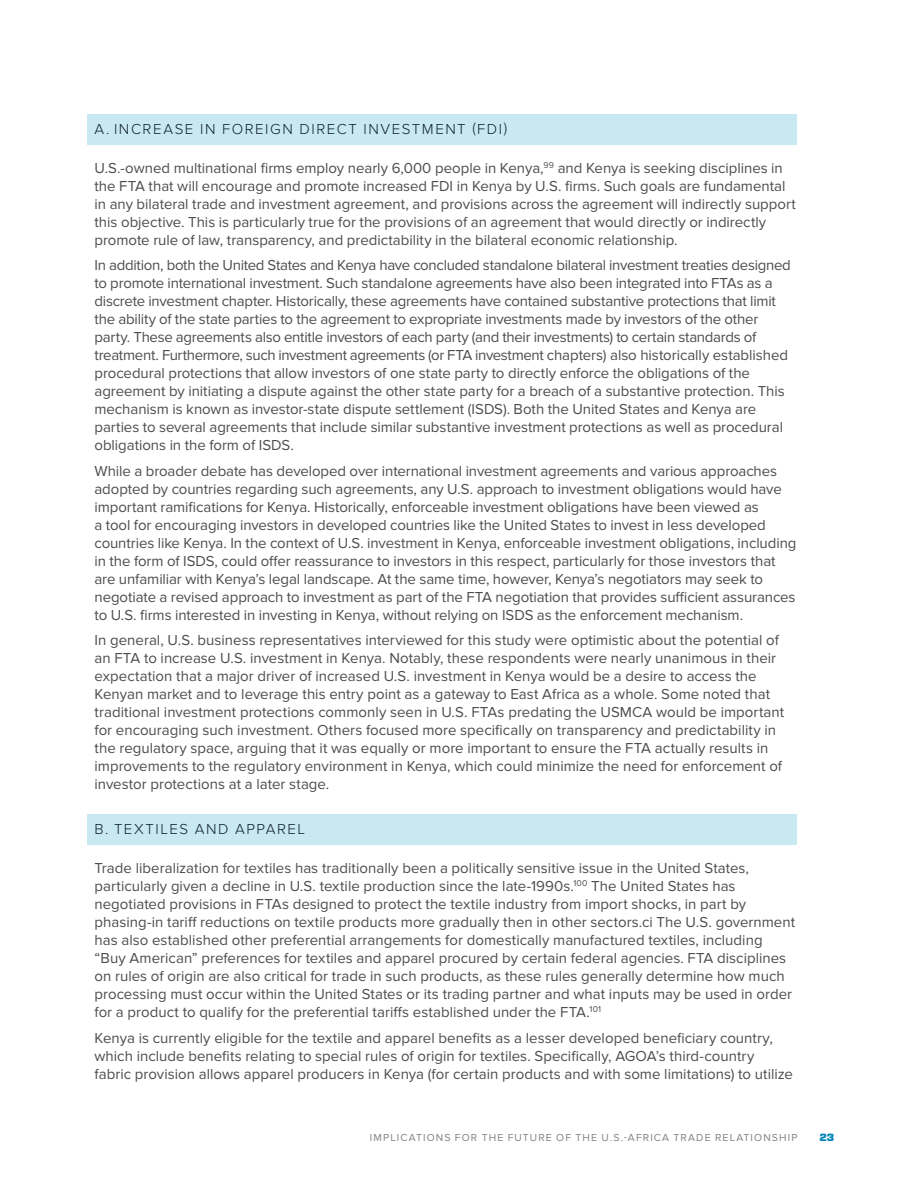
<style>
.page{position:relative;width:918px;height:1188px;background:#fff}
.page>*{position:absolute;margin:0;border:0;box-sizing:border-box;transform-origin:0 0}
.t1{font:15px/18px "Proxima Nova";color:#4d4d4f}
.t2{font:300 15px "Proxima Nova";letter-spacing:.105em;color:#10212a}
.t3{font:10.5px "Proxima Nova";letter-spacing:.105em;color:#808285}
.t4{font:900 10.5px "Forza";color:#0687b9}
</style>
<div class="page">
<div style="left:87px;top:114px;width:709px;height:30px;background:#c8e9f1"></div>
<div style="left:87px;top:814px;width:709px;height:31px;background:#c8e9f1"></div>
<p class="t2" style="left:94px;top:120px;width:414px">A. INCREASE IN FOREIGN DIRECT INVESTMENT (FDI)</p>
<p class="t1" style="left:94px;top:159px;width:703px">U.S.-owned multinational firms employ nearly 6,000 people in Kenya,<sup>99</sup> and Kenya is seeking disciplines in the FTA that will encourage and promote increased FDI in Kenya by U.S. firms. Such goals are fundamental in any bilateral trade and investment agreement, and provisions across the agreement will indirectly support this objective. This is particularly true for the provisions of an agreement that would directly or indirectly promote rule of law, transparency, and predictability in the bilateral economic relationship.</p>
<p class="t1" style="left:95px;top:256px;width:698px">In addition, both the United States and Kenya have concluded standalone bilateral investment treaties designed to promote international investment. Such standalone agreements have also been integrated into FTAs as a discrete investment chapter. Historically, these agreements have contained substantive protections that limit the ability of the state parties to the agreement to expropriate investments made by investors of the other party. These agreements also entitle investors of each party (and their investments) to certain standards of treatment. Furthermore, such investment agreements (or FTA investment chapters) also historically established procedural protections that allow investors of one state party to directly enforce the obligations of the agreement by initiating a dispute against the other state party for a breach of a substantive protection. This mechanism is known as investor-state dispute settlement (ISDS). Both the United States and Kenya are parties to several agreements that include similar substantive investment protections as well as procedural obligations in the form of ISDS.</p>
<p class="t1" style="left:95px;top:462px;width:703px">While a broader debate has developed over international investment agreements and various approaches adopted by countries regarding such agreements, any U.S. approach to investment obligations would have important ramifications for Kenya. Historically, enforceable investment obligations have been viewed as<br>a tool for encouraging investors in developed countries like the United States to invest in less developed countries like Kenya. In the context of U.S. investment in Kenya, enforceable investment obligations, including in the form of ISDS, could offer reassurance to investors in this respect, particularly for those investors that are unfamiliar with Kenya’s legal landscape. At the same time, however, Kenya’s negotiators may seek to negotiate a revised approach to investment as part of the FTA negotiation that provides sufficient assurances to U.S. firms interested in investing in Kenya, without relying on ISDS as the enforcement mechanism.</p>
<p class="t1" style="left:95px;top:631px;width:691px">In general, U.S. business representatives interviewed for this study were optimistic about the potential of an FTA to increase U.S. investment in Kenya. Notably, these respondents were nearly unanimous in their expectation that a major driver of increased U.S. investment in Kenya would be a desire to access the Kenyan market and to leverage this entry point as a gateway to East Africa as a whole. Some noted that traditional investment protections commonly seen in U.S. FTAs predating the USMCA would be important for encouraging such investment. Others focused more specifically on transparency and predictability in the regulatory space, arguing that it was equally or more important to ensure the FTA actually results in improvements to the regulatory environment in Kenya, which could minimize the need for enforcement of investor protections at a later stage.</p>
<p class="t2" style="left:95px;top:820px;width:212px">B. TEXTILES AND APPAREL</p>
<p class="t1" style="left:95px;top:859px;width:702px">Trade liberalization for textiles has traditionally been a politically sensitive issue in the United States, particularly given a decline in U.S. textile production since the late-1990s.<sup>100</sup> The United States has negotiated provisions in FTAs designed to protect the textile industry from import shocks, in part by phasing-in tariff reductions on textile products more gradually then in other sectors.ci The U.S. government has also established other preferential arrangements for domestically manufactured textiles, including “Buy American” preferences for textiles and apparel procured by certain federal agencies. FTA disciplines on rules of origin are also critical for trade in such products, as these rules generally determine how much processing must occur within the United States or its trading partner and what inputs may be used in order for a product to qualify for the preferential tariffs established under the FTA.<sup>101</sup></p>
<p class="t1" style="left:94px;top:1029px;width:700px">Kenya is currently eligible for the textile and apparel benefits as a lesser developed beneficiary country, which include benefits relating to special rules of origin for textiles. Specifically, AGOA’s third-country fabric provision allows apparel producers in Kenya (for certain products and with some limitations) to utilize</p>
<p class="t3" style="left:370px;top:1131px;width:429px">IMPLICATIONS FOR THE FUTURE OF THE U.S.-AFRICA TRADE RELATIONSHIP</p>
<p class="t4" style="left:820px;top:1130px;width:16px">23</p>
</div>
